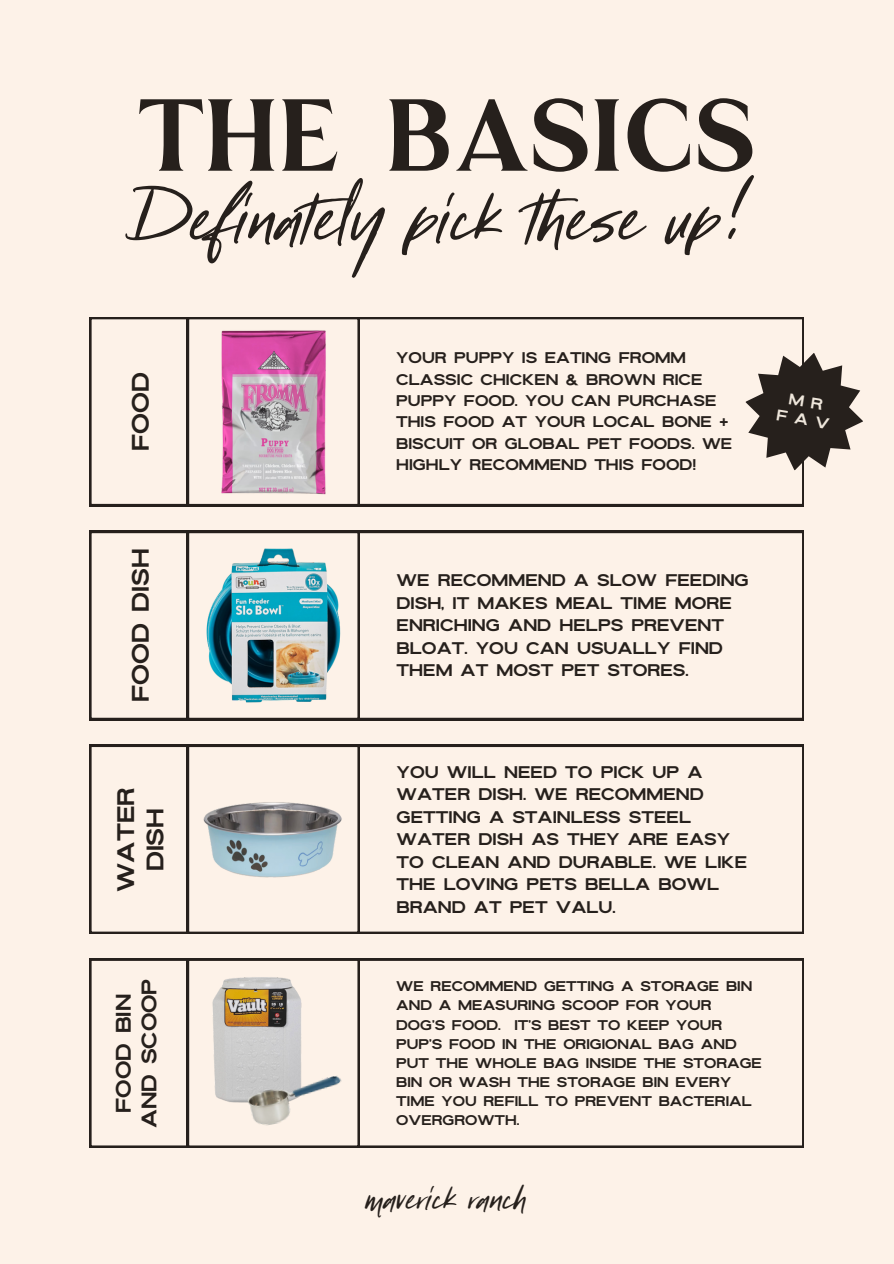
<style>
.page{position:relative;width:894px;height:1264px;background:#fff}
.page>*{position:absolute;margin:0;border:0;box-sizing:border-box;transform-origin:0 0}
.t1{font:102px "Palmer";color:#26201c}
.t2{font:96px "Tangerine Skies Script";color:#26201c}
.t3{font:45px "Tangerine Skies Script";color:#26201c}
.t4{font:25.5px/29.2px "Tangerine Skies Sans";color:#26201c;text-align:center}
.t5{font:22.5px/25.8px "Tangerine Skies Sans";color:#26201c;text-align:center}
.t6{font:18px/22.5px "Tangerine Skies Sans";color:#26201c}
.t7{font:16.5px/21.3px "Tangerine Skies Sans";color:#26201c}
.t8{font:16.5px/18px "Tangerine Skies Sans";color:#eee6db;text-align:center}
.t9{font:15px/19.2px "Tangerine Skies Sans";color:#26201c}
</style>
<div class="page">
<div style="left:0;top:0;width:893px;height:1263px;background:#fdf2e8"></div>
<svg style="left:359px;top:317px;width:444px;height:189px"></svg>
<svg style="left:89px;top:317px;width:270px;height:189px"></svg>
<svg style="left:745px;top:352px;width:118px;height:118px"></svg>
<svg style="left:359px;top:531px;width:444px;height:189px"></svg>
<svg style="left:89px;top:531px;width:270px;height:189px"></svg>
<svg style="left:359px;top:744px;width:444px;height:189px"></svg>
<svg style="left:89px;top:744px;width:270px;height:189px"></svg>
<svg style="left:359px;top:958px;width:444px;height:189px"></svg>
<svg style="left:89px;top:958px;width:270px;height:189px"></svg>
<img style="left:207px;top:548px;width:134px;height:154px">
<img style="left:195px;top:798px;width:156px;height:82px">
<img style="left:207px;top:975px;width:107px;height:131px">
<img style="left:246px;top:1075px;width:101px;height:53px">
<img style="left:219px;top:327px;width:108px;height:169px">
<h4 class="t1" style="left:138px;top:71px;width:618px">THE BASICS</h4>
<h6 class="t2" style="left:137px;top:162px;width:621px">Definately pick these up!</h6>
<h5 class="t4" style="left:125px;top:451px;width:80px;rotate:-90deg">FOOD</h5>
<p class="t7" style="left:396px;top:347px;width:337px">YOUR PUPPY IS EATING FROMM<br>CLASSIC CHICKEN &amp; BROWN RICE<br>PUPPY FOOD. YOU CAN PURCHASE<br>THIS FOOD AT YOUR LOCAL BONE +<br>BISCUIT OR GLOBAL PET FOODS. WE<br>HIGHLY RECOMMEND THIS FOOD!</p>
<h1 class="t8" style="left:780px;top:388px;width:55px;rotate:9deg">M R<br>FAV</h1>
<p class="t4" style="left:125px;top:702px;width:155px;rotate:-90deg">FOOD DISH</p>
<h2 class="t4" style="left:111px;top:891px;width:106px;rotate:-90deg">WATER<br>DISH</h2>
<h3 class="t5" style="left:110px;top:1128px;width:151px;rotate:-90deg">FOOD BIN<br>AND SCOOP</h3>
<h4 class="t6" style="left:396px;top:568px;width:354px">WE RECOMMEND A SLOW FEEDING<br>DISH, IT MAKES MEAL TIME MORE<br>ENRICHING AND HELPS PREVENT<br>BLOAT. YOU CAN USUALLY FIND<br>THEM AT MOST PET STORES.</h4>
<p class="t6" style="left:396px;top:760px;width:352px">YOU WILL NEED TO PICK UP A<br>WATER DISH. WE RECOMMEND<br>GETTING A STAINLESS STEEL<br>WATER DISH AS THEY ARE EASY<br>TO CLEAN AND DURABLE. WE LIKE<br>THE LOVING PETS BELLA BOWL<br>BRAND AT PET VALU.</p>
<p class="t9" style="left:396px;top:976px;width:367px">WE RECOMMEND GETTING A STORAGE BIN<br>AND A MEASURING SCOOP FOR YOUR<br>DOG’S FOOD. IT’S BEST TO KEEP YOUR<br>PUP’S FOOD IN THE ORIGIONAL BAG AND<br>PUT THE WHOLE BAG INSIDE THE STORAGE<br>BIN OR WASH THE STORAGE BIN EVERY<br>TIME YOU REFILL TO PREVENT BACTERIAL<br>OVERGROWTH.</p>
<p class="t3" style="left:366px;top:1171px;width:162px">maverick ranch</p>
</div>
